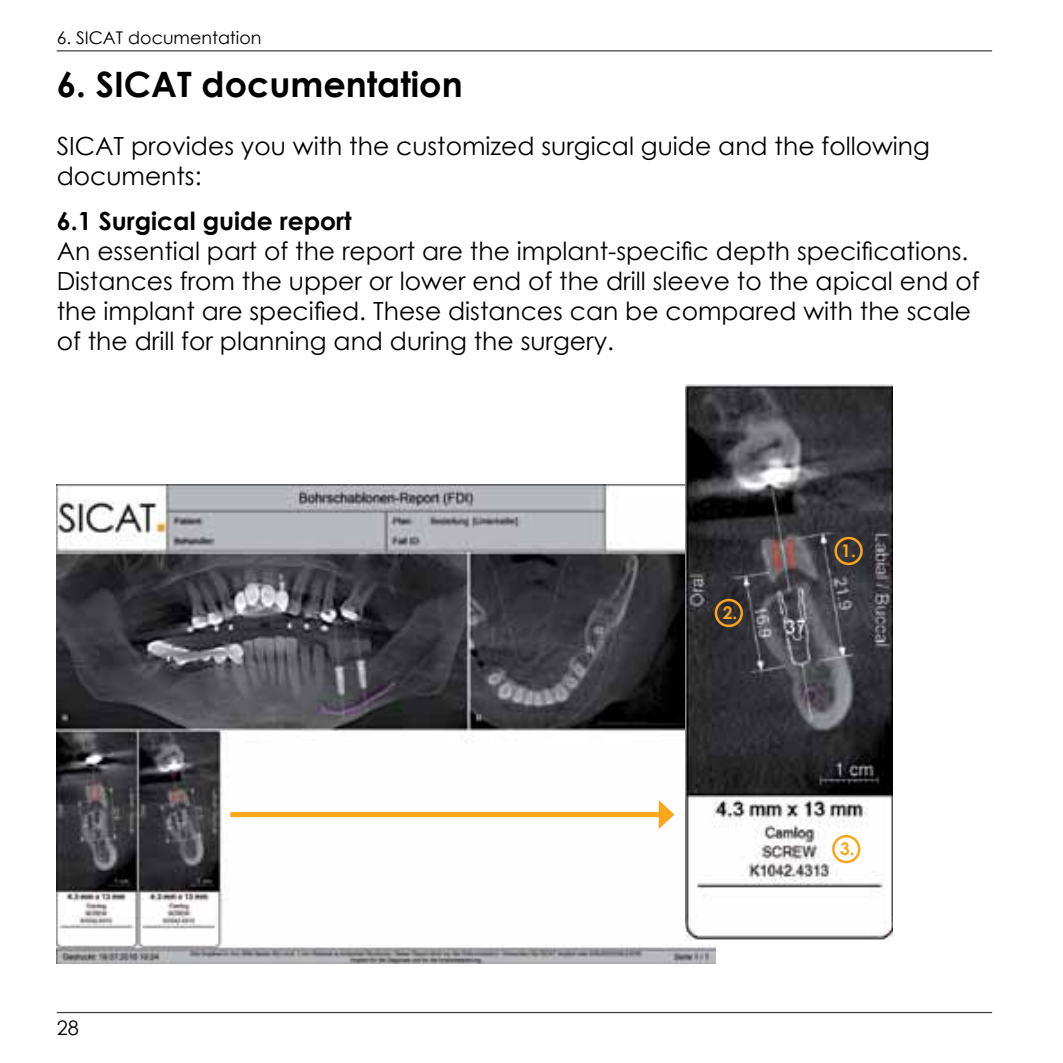
<style>
.page{position:relative;width:1063px;height:1063px;background:#fff}
.page>*{position:absolute;margin:0;border:0;box-sizing:border-box;transform-origin:0 0}
.t1{font:700 35px "Century Gothic";color:#000}
.t2{font:25px/30px "Century Gothic";color:#000}
.t3{font:700 25px "Century Gothic";color:#000}
.t4{font:20px "Century Gothic";color:#000}
.t5{font:17.5px "Century Gothic";color:#000}
.t6{font:700 17.5px "Century Gothic";color:#faa61a}
</style>
<div class="page">
<hr style="left:57px;top:1012px;width:935px;height:1px;background:#000">
<hr style="left:57px;top:50px;width:935px;height:1px;background:#000">
<img style="left:57px;top:485px;width:658px;height:479px">
<div style="left:230px;top:812px;width:433px;height:5px;background:#faa61a"></div>
<svg style="left:659px;top:800px;width:15px;height:29px"></svg>
<img style="left:686px;top:384px;width:206px;height:556px">
<div style="left:834px;top:537px;width:29px;height:28px;border:2px solid #faa61a;border-radius:50%"></div>
<div style="left:715px;top:599px;width:28px;height:28px;border:2px solid #faa61a;border-radius:50%"></div>
<div style="left:832px;top:835px;width:28px;height:28px;border:2px solid #faa61a;border-radius:50%"></div>
<p class="t5" style="left:57px;top:27px;width:206px">6. SICAT documentation</p>
<h1 class="t1" style="left:57px;top:62px;width:408px">6. SICAT documentation</h1>
<p class="t2" style="left:57px;top:130px;width:875px">SICAT provides you with the customized surgical guide and the following documents:</p>
<p class="t3" style="left:57px;top:205px;width:296px">6.1 Surgical guide report</p>
<p class="t2" style="left:57px;top:235px;width:925px">An essential part of the report are the implant-specific depth specifications.<br>Distances from the upper or lower end of the drill sleeve to the apical end of the implant are specified. These distances can be compared with the scale of the drill for planning and during the surgery.</p>
<p class="t4" style="left:57px;top:1015px;width:24px">28</p>
<p class="t6" style="left:723px;top:602px;width:16px">2.</p>
<p class="t6" style="left:841px;top:540px;width:16px">1.</p>
<p class="t6" style="left:840px;top:837px;width:16px">3.</p>
</div>
